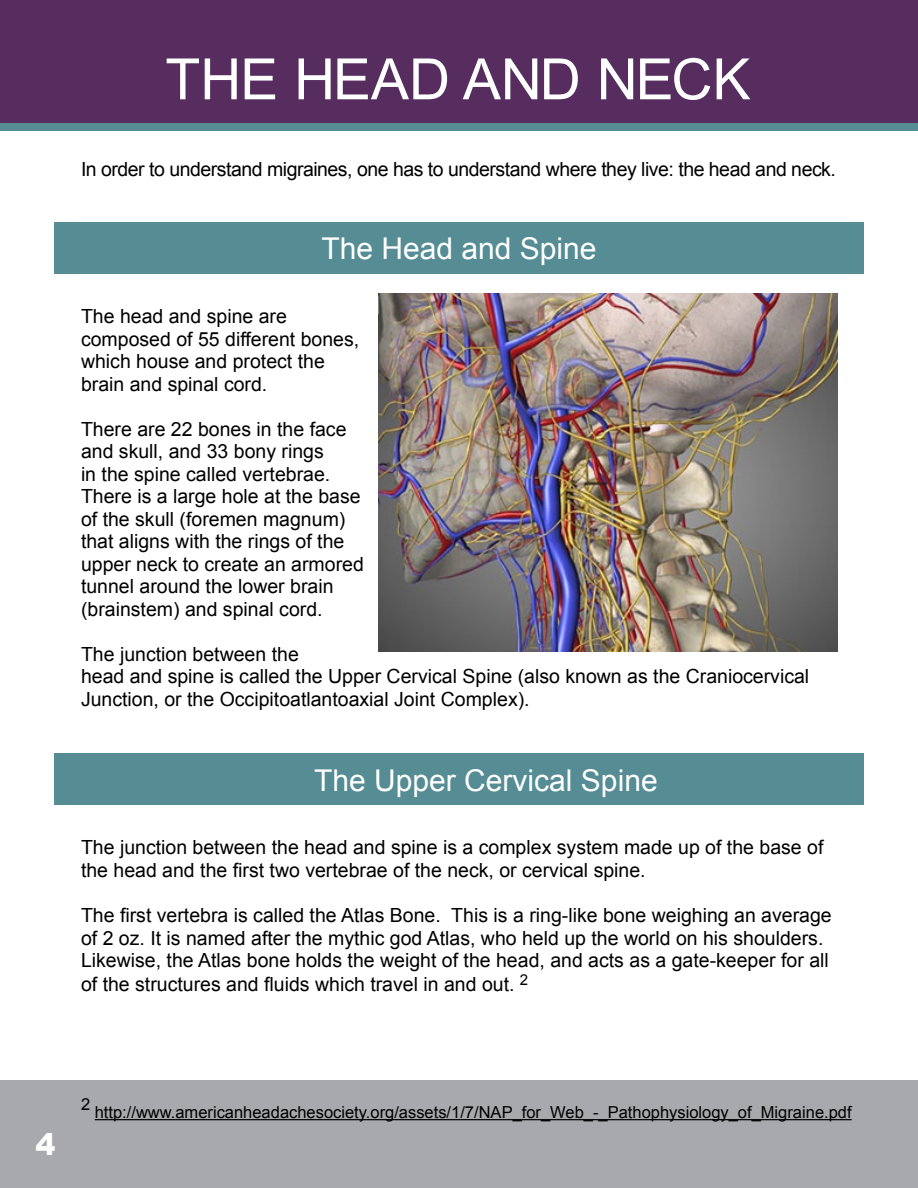
<style>
.page{position:relative;width:918px;height:1188px;background:#fff}
.page>*{position:absolute;margin:0;border:0;box-sizing:border-box;transform-origin:0 0}
.t1{font:57px "Arial";letter-spacing:-.01em;color:#feffff}
.t2{font:30px "Arial";color:#fff}
.t3{font:900 30px "Arial";color:#fff}
.t4{font:19.5px/22.5px "Arial";color:#000}
.t5{font:19.5px "Arial";letter-spacing:-.025em;color:#000}
.t6{font:16.5px "Arial";color:#000}
</style>
<div class="page">
<div style="left:0;top:1080px;width:918px;height:108px;background:#a7a9ac"></div>
<div style="left:0;top:0;width:918px;height:124px;background:#572c5f"></div>
<div style="left:0;top:123px;width:918px;height:7px;background:#568d95"></div>
<div style="left:54px;top:222px;width:810px;height:52px;background:#568d95"></div>
<div style="left:54px;top:754px;width:810px;height:51px;background:#568d95"></div>
<img style="left:378px;top:294px;width:459px;height:357px">
<hr style="left:95px;top:1119px;width:757px;height:1px;background:#000">
<h1 class="t1" style="left:165px;top:42px;width:587px">THE HEAD AND NECK</h1>
<p class="t5" style="left:81px;top:157px;width:756px">In order to understand migraines, one has to understand where they live: the head and neck.</p>
<h2 class="t2" style="left:321px;top:229px;width:277px">The Head and Spine</h2>
<p class="t4" style="left:81px;top:305px;width:280px">The head and spine are composed of 55 different bones, which house and protect the brain and spinal cord.</p>
<p class="t4" style="left:81px;top:418px;width:284px">There are 22 bones in the face and skull, and 33 bony rings<br>in the spine called vertebrae.<br>There is a large hole at the base of the skull (foremen magnum) that aligns with the rings of the upper neck to create an armored tunnel around the lower brain (brainstem) and spinal cord.</p>
<p class="t4" style="left:81px;top:643px;width:730px">The junction between the<br>head and spine is called the Upper Cervical Spine (also known as the Craniocervical<br>Junction, or the Occipitoatlantoaxial Joint Complex).</p>
<h2 class="t2" style="left:314px;top:760px;width:345px">The Upper Cervical Spine</h2>
<p class="t4" style="left:81px;top:837px;width:744px">The junction between the head and spine is a complex system made up of the base of the head and the first two vertebrae of the neck, or cervical spine.</p>
<p class="t4" style="left:81px;top:904px;width:752px;line-height:23px">The first vertebra is called the Atlas Bone. This is a ring-like bone weighing an average of 2 oz. It is named after the mythic god Atlas, who held up the world on his shoulders.<br>Likewise, the Atlas bone holds the weight of the head, and acts as a gate-keeper for all of the structures and fluids which travel in and out. <sup>2</sup></p>
<h2 class="t3" style="left:35px;top:1123px;width:22px">4</h2>
<p class="t6" style="left:81px;top:1094px;width:11px">2</p>
<p class="t6" style="left:95px;top:1101px;width:758px">http://www.americanheadachesociety.org/assets/1/7/NAP_for_Web_-_Pathophysiology_of_Migraine.pdf</p>
</div>
